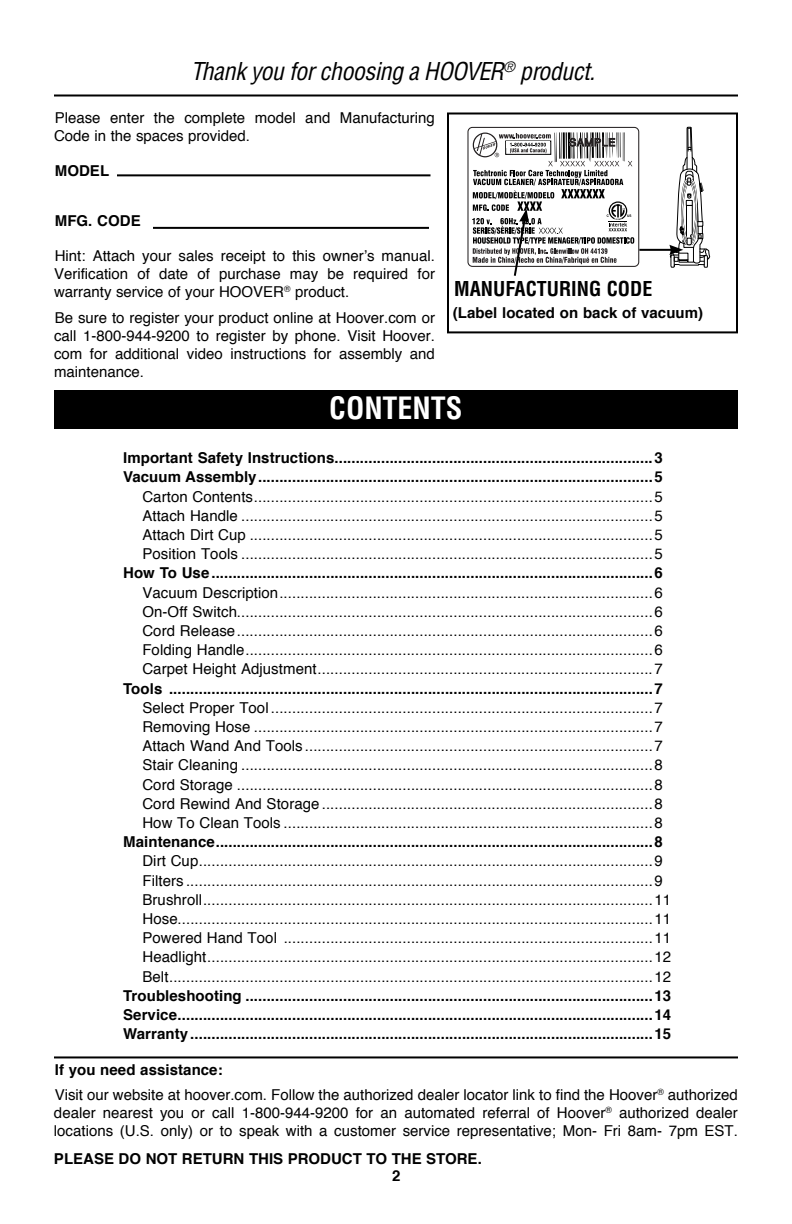
<style>
.page{position:relative;width:792px;height:1224px;background:#fff}
.page>*{position:absolute;margin:0;border:0;box-sizing:border-box;transform-origin:0 0}
.t1{font:700 condensed 30px "Helvetica";color:#fff}
.t2{font:italic condensed 24px "Helvetica";letter-spacing:-.02em;color:#000}
.t3{font:700 condensed 20px "Helvetica";color:#000}
.t4{font:15px/19.2px "Helvetica";color:#000;text-align:justify}
.t5{font:700 15px/19.2px "Helvetica";letter-spacing:.005em;color:#000}
.s1{font-weight:700}
</style>
<div class="page">
<div style="left:447px;top:112px;width:291px;height:221px;border:2px solid #000"></div>
<hr style="left:54px;top:94px;width:684px;height:2px;background:#000">
<hr style="left:54px;top:1056px;width:684px;height:2px;background:#000">
<hr style="left:117px;top:174px;width:313px;height:2px;background:#000">
<hr style="left:153px;top:227px;width:276px;height:2px;background:#000">
<div style="left:54px;top:390px;width:684px;height:38px;background:#000"></div>
<div style="left:467px;top:127px;width:172px;height:140px;border:1px solid #231f20;border-radius:4px"></div>
<svg style="left:472px;top:132px;width:162px;height:144px"></svg>
<hr style="left:639px;top:249px;width:33px;height:2px;background:#000">
<svg style="left:669px;top:127px;width:41px;height:141px"></svg>
<h2 class="t2" style="left:191px;top:56px;width:406px">Thank you for choosing a HOOVER<sup>®</sup> product.</h2>
<p class="t4" style="left:54px;top:108px;width:382px;line-height:18px">Please enter the complete model and Manufacturing<br>Code in the spaces provided.</p>
<p class="t5" style="left:55px;top:161px;width:56px">MODEL</p>
<p class="t5" style="left:55px;top:211px;width:88px">MFG. CODE</p>
<p class="t4" style="left:54px;top:247px;width:382px;line-height:18px">Hint: Attach your sales receipt to this owner’s manual.<br>Verification of date of purchase may be required for warranty service of your HOOVER<sup>®</sup> product.</p>
<p class="t4" style="left:54px;top:308px;width:383px;line-height:18px">Be sure to register your product online at Hoover.com or call 1-800-944-9200 to register by phone. Visit Hoover. com for additional video instructions for assembly and maintenance.</p>
<h3 class="t3" style="left:454px;top:277px;width:200px">MANUFACTURING CODE</h3>
<p class="t5" style="left:453px;top:304px;width:252px">(Label located on back of vacuum)</p>
<h1 class="t1" style="left:329px;top:390px;width:135px">CONTENTS</h1>
<p class="t5" style="left:123px;top:448px;width:541px">Important Safety Instructions...........................................................................3<br>Vacuum Assembly.............................................................................................5</p>
<p class="t4" style="left:142px;top:486px;width:522px">Carton Contents..............................................................................................5<br>Attach Handle .................................................................................................5<br>Attach Dirt Cup ...............................................................................................5<br>Position Tools .................................................................................................5</p>
<p class="t5" style="left:123px;top:564px;width:541px">How To Use........................................................................................................6</p>
<p class="t4" style="left:142px;top:582px;width:522px">Vacuum Description........................................................................................6<br>On-Off Switch..................................................................................................6<br>Cord Release..................................................................................................6<br>Folding Handle................................................................................................6<br>Carpet Height Adjustment...............................................................................7</p>
<p class="t5" style="left:123px;top:679px;width:541px">Tools ..................................................................................................................7</p>
<p class="t4" style="left:142px;top:698px;width:522px">Select Proper Tool ..........................................................................................7<br>Removing Hose ..............................................................................................7<br>Attach Wand And Tools ..................................................................................7<br>Stair Cleaning .................................................................................................8<br>Cord Storage ..................................................................................................8<br>Cord Rewind And Storage ..............................................................................8<br>How To Clean Tools .......................................................................................8</p>
<p class="t5" style="left:123px;top:832px;width:541px">Maintenance.......................................................................................................8</p>
<p class="t4" style="left:142px;top:851px;width:530px;text-align:left">Dirt Cup...........................................................................................................9<br>Filters ..............................................................................................................9<br>Brushroll..........................................................................................................11<br>Hose................................................................................................................11<br>Powered Hand Tool .......................................................................................11<br>Headlight.........................................................................................................12<br>Belt..................................................................................................................12</p>
<p class="t5" style="left:123px;top:986px;width:549px;text-align:justify">Troubleshooting ................................................................................................13<br>Service................................................................................................................14<br>Warranty .............................................................................................................15</p>
<p class="t4" style="left:55px;top:1057px;width:685px;line-height:25.2px"><span class="s1">If you need assistance:<br></span>Visit our website at hoover.com. Follow the authorized dealer locator link to find the Hoover<sup>®</sup> authorized</p>
<p class="t4" style="left:54px;top:1104px;width:685px;line-height:18px">dealer nearest you or call 1-800-944-9200 for an automated referral of Hoover<sup>®</sup> authorized dealer locations (U.S. only) or to speak with a customer service representative; Mon- Fri 8am- 7pm EST.</p>
<p class="t5" style="left:54px;top:1150px;width:429px">PLEASE DO NOT RETURN THIS PRODUCT TO THE STORE.</p>
<p class="t5" style="left:392px;top:1167px;width:10px">2</p>
</div>
